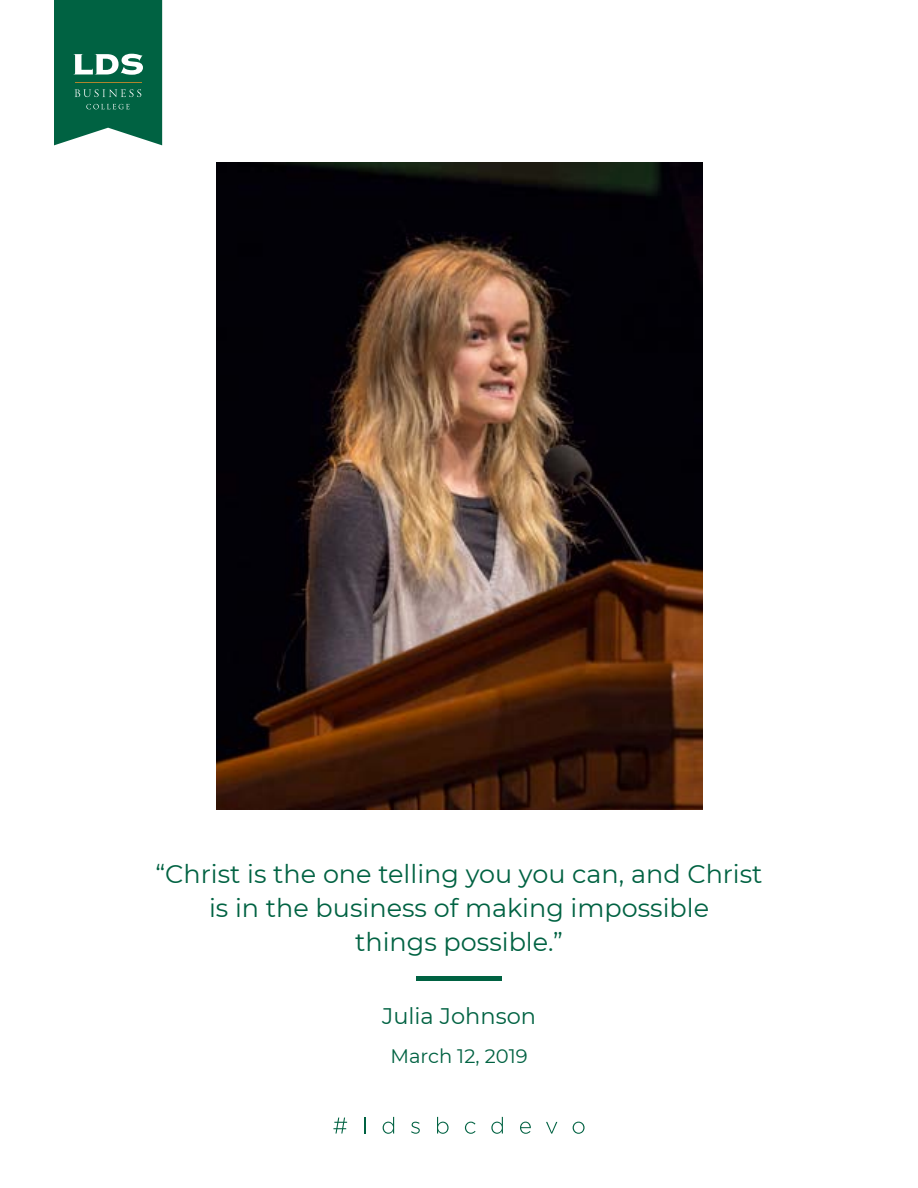
<style>
.page{position:relative;width:918px;height:1188px;background:#fff}
.page>*{position:absolute;margin:0;border:0;box-sizing:border-box;transform-origin:0 0}
.t1{font:25.5px/33.8px "Montserrat";color:#006242;text-align:center}
.t2{font:22.5px "Montserrat";color:#006242}
.t3{font:19.5px "Montserrat";color:#006242}
</style>
<div class="page">
<svg style="left:333px;top:1118px;width:14px;height:16px"></svg>
<svg style="left:364px;top:1117px;width:1px;height:17px"></svg>
<svg style="left:383px;top:1117px;width:11px;height:17px"></svg>
<svg style="left:411px;top:1122px;width:9px;height:12px"></svg>
<svg style="left:437px;top:1117px;width:12px;height:17px"></svg>
<svg style="left:465px;top:1122px;width:11px;height:12px"></svg>
<svg style="left:491px;top:1117px;width:12px;height:17px"></svg>
<svg style="left:520px;top:1122px;width:11px;height:12px"></svg>
<svg style="left:546px;top:1122px;width:11px;height:12px"></svg>
<svg style="left:573px;top:1122px;width:12px;height:12px"></svg>
<svg style="left:54px;top:0;width:108px;height:145px;background:#1e7458"></svg>
<hr style="left:75px;top:82px;width:67px;height:1px;background:#ae842d">
<img style="left:216px;top:162px;width:486px;height:648px">
<hr style="left:416px;top:977px;width:86px;height:4px;background:#006242">
<p class="t1" style="left:156px;top:856px;width:609px">“Christ is the one telling you you can, and Christ is in the business of making impossible<br>things possible.”</p>
<p class="t2" style="left:382px;top:1001px;width:155px">Julia Johnson</p>
<p class="t3" style="left:391px;top:1043px;width:139px">March 12, 2019</p>
</div>
